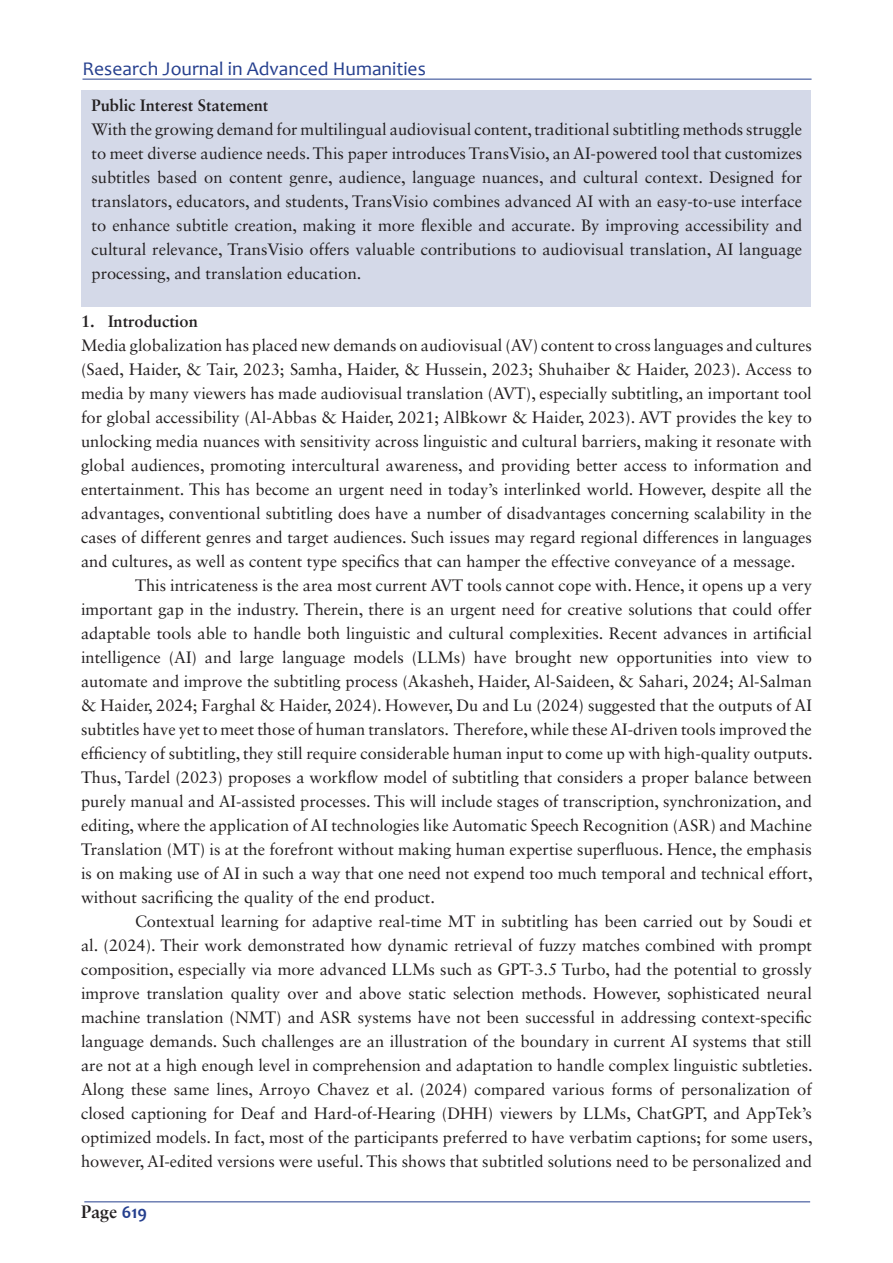
<style>
.page{position:relative;width:893px;height:1263px;background:#fff}
.page>*{position:absolute;margin:0;border:0;box-sizing:border-box;transform-origin:0 0}
.t1{font:19.5px "Candara";color:#253f8e}
.t2{font:700 18px "Sabon";color:#231f20}
.Normal__Web{font:16.5px/24px "Sabon LT Std";color:#231f20;text-align:justify}
._2-_SJOM_H1{font:700 16.5px "Sabon LT Std";color:#231f20}
.s1{font-family:"Candara";color:#253f8e}
</style>
<div class="page">
<hr style="left:84px;top:1201px;width:726px;height:1px;background:#253f8e">
<hr style="left:82px;top:79px;width:730px;height:1px;background:#253f8e">
<div style="left:82px;top:90px;width:729px;height:216px;background:#d4d9e8"></div>
<p class="t1" style="left:82px;top:56px;width:345px">Research Journal in Advanced Humanities</p>
<p class="_2-_SJOM_H1" style="left:92px;top:95px;width:178px">Public Interest Statement</p>
<p class="Normal__Web" style="left:92px;top:117px;width:712px">With the growing demand for multilingual audiovisual content, traditional subtitling methods struggle to meet diverse audience needs. This paper introduces TransVisio, an AI-powered tool that customizes subtitles based on content genre, audience, language nuances, and cultural context. Designed for translators, educators, and students, TransVisio combines advanced AI with an easy-to-use interface to enhance subtitle creation, making it more flexible and accurate. By improving accessibility and cultural relevance, TransVisio offers valuable contributions to audiovisual translation, AI language processing, and translation education.</p>
<p class="_2-_SJOM_H1" style="left:81px;top:311px;width:118px">1. Introduction</p>
<p class="Normal__Web" style="left:81px;top:333px;width:732px">Media globalization has placed new demands on audiovisual (AV) content to cross languages and cultures (Saed, Haider, &amp; Tair, 2023; Samha, Haider, &amp; Hussein, 2023; Shuhaiber &amp; Haider, 2023). Access to media by many viewers has made audiovisual translation (AVT), especially subtitling, an important tool for global accessibility (Al-Abbas &amp; Haider, 2021; AlBkowr &amp; Haider, 2023). AVT provides the key to unlocking media nuances with sensitivity across linguistic and cultural barriers, making it resonate with global audiences, promoting intercultural awareness, and providing better access to information and entertainment. This has become an urgent need in today’s interlinked world. However, despite all the advantages, conventional subtitling does have a number of disadvantages concerning scalability in the cases of different genres and target audiences. Such issues may regard regional differences in languages and cultures, as well as content type specifics that can hamper the effective conveyance of a message.</p>
<p class="Normal__Web" style="left:81px;top:573px;width:733px;text-indent:54px">This intricateness is the area most current AVT tools cannot cope with. Hence, it opens up a very important gap in the industry. Therein, there is an urgent need for creative solutions that could offer adaptable tools able to handle both linguistic and cultural complexities. Recent advances in artificial intelligence (AI) and large language models (LLMs) have brought new opportunities into view to automate and improve the subtitling process (Akasheh, Haider, Al-Saideen, &amp; Sahari, 2024; Al-Salman &amp; Haider, 2024; Farghal &amp; Haider, 2024). However, Du and Lu (2024) suggested that the outputs of AI subtitles have yet to meet those of human translators. Therefore, while these AI-driven tools improved the efficiency of subtitling, they still require considerable human input to come up with high-quality outputs.<br>Thus, Tardel (2023) proposes a workflow model of subtitling that considers a proper balance between purely manual and AI-assisted processes. This will include stages of transcription, synchronization, and editing, where the application of AI technologies like Automatic Speech Recognition (ASR) and Machine Translation (MT) is at the forefront without making human expertise superfluous. Hence, the emphasis is on making use of AI in such a way that one need not expend too much temporal and technical effort, without sacrificing the quality of the end product.</p>
<p class="Normal__Web" style="left:81px;top:909px;width:733px;text-indent:54px">Contextual learning for adaptive real-time MT in subtitling has been carried out by Soudi et al. (2024). Their work demonstrated how dynamic retrieval of fuzzy matches combined with prompt composition, especially via more advanced LLMs such as GPT-3.5 Turbo, had the potential to grossly improve translation quality over and above static selection methods. However, sophisticated neural machine translation (NMT) and ASR systems have not been successful in addressing context-specific language demands. Such challenges are an illustration of the boundary in current AI systems that still are not at a high enough level in comprehension and adaptation to handle complex linguistic subtleties.</p>
<p class="Normal__Web" style="left:81px;top:1077px;width:733px">Along these same lines, Arroyo Chavez et al. (2024) compared various forms of personalization of closed captioning for Deaf and Hard-of-Hearing (DHH) viewers by LLMs, ChatGPT, and AppTek’s optimized models. In fact, most of the participants preferred to have verbatim captions; for some users, however, AI-edited versions were useful. This shows that subtitled solutions need to be personalized and</p>
<p class="t2" style="left:81px;top:1201px;width:67px">Page <span class="s1">619</span></p>
</div>
